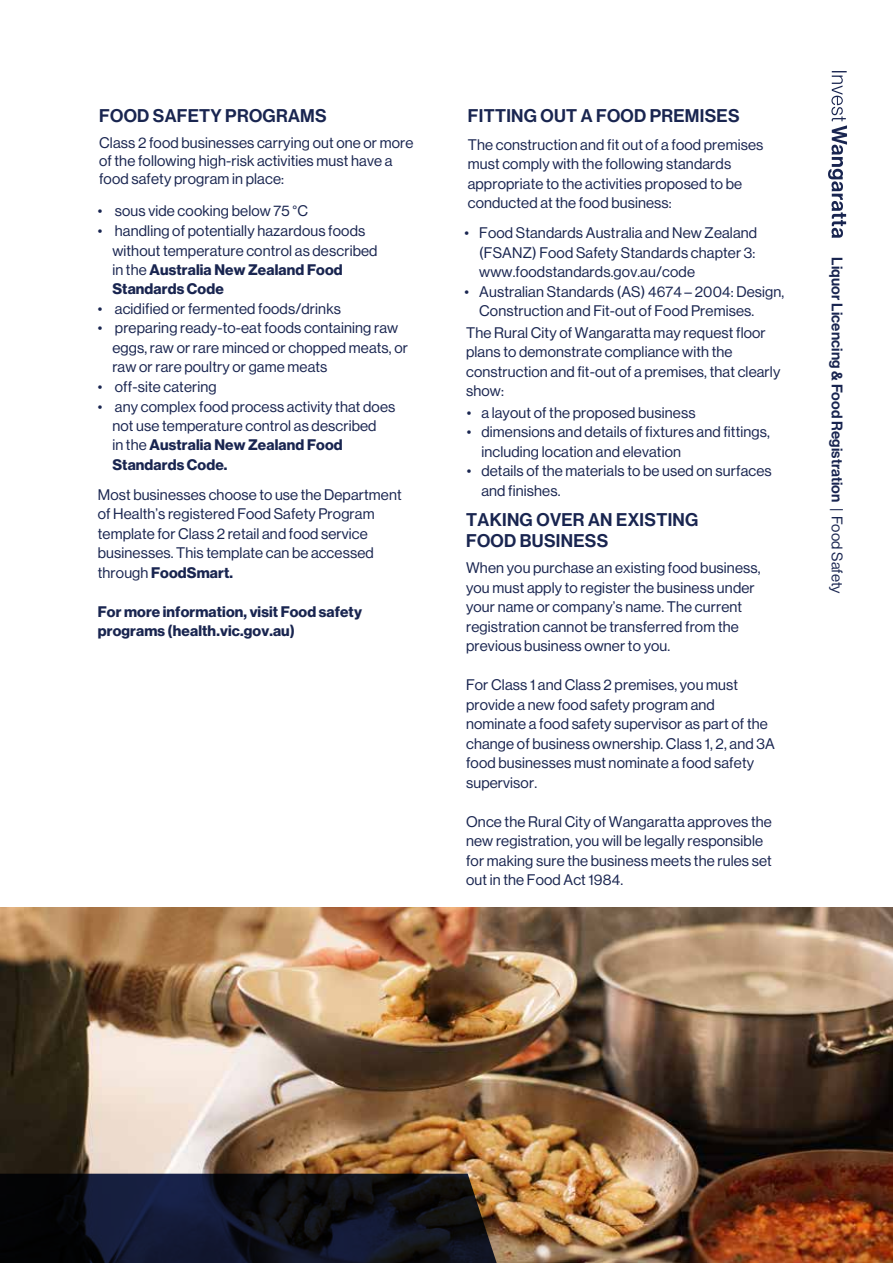
<style>
.page{position:relative;width:893px;height:1263px;background:#fff}
.page>*{position:absolute;margin:0;border:0;box-sizing:border-box;transform-origin:0 0}
.t1{font:18px/21px "N Haas Grotesk DS Pro 65 Md";letter-spacing:.015em;color:#192550}
.t2{font:15px/19.5px "N Haas Grotesk DS Pro 55 Rg";letter-spacing:.01em;color:#192550}
.t3{font:15px/19.6px "N Haas Grotesk DS Pro 75 Bd";letter-spacing:.01em;color:#192550}
.t4{font:15px "N Haas Grotesk DS Pro 65 Md";letter-spacing:.01em;color:#192550}
.s1{font-family:"N Haas Grotesk DS Pro 55 Rg"}
</style>
<div class="page">
<img style="left:0;top:908px;width:893px;height:355px">
<img style="left:0;top:1174px;width:828px;height:89px">
<svg style="left:828px;top:71px;width:19px;height:167px"></svg>
<p class="t1" style="left:99px;top:106px;width:229px">FOOD SAFETY PROGRAMS</p>
<p class="t2" style="left:99px;top:134px;width:316px;line-height:18px">Class 2 food businesses carrying out one or more of the following high-risk activities must have a food safety program in place:</p>
<p class="t2" style="left:98px;top:201px;width:212px">• sous vide cooking below 75 °C</p>
<p class="t2" style="left:112px;top:221px;width:267px;text-indent:-15px">• handling of potentially hazardous foods without temperature control as described</p>
<p class="t3" style="left:112px;top:260px;width:232px"><span class="s1">in the</span> Australia New Zealand Food<br>Standards Code</p>
<p class="t2" style="left:98px;top:299px;width:245px">• acidified or fermented foods/drinks</p>
<p class="t2" style="left:112px;top:318px;width:297px;text-indent:-15px">• preparing ready-to-eat foods containing raw eggs, raw or rare minced or chopped meats, or raw or rare poultry or game meats</p>
<p class="t2" style="left:98px;top:377px;width:120px">• off-site catering</p>
<p class="t2" style="left:98px;top:397px;width:299px;text-align:center">• any complex food process activity that does not use temperature control as described</p>
<p class="t3" style="left:112px;top:435px;width:232px"><span class="s1">in the</span> Australia New Zealand Food<br>Standards Code.</p>
<p class="t2" style="left:98px;top:485px;width:305px">Most businesses choose to use the Department of Health’s registered Food Safety Program template for Class 2 retail and food service businesses. This template can be accessed</p>
<p class="t3" style="left:98px;top:563px;width:137px"><span class="s1">through</span> FoodSmart.</p>
<p class="t3" style="left:98px;top:602px;width:266px">For more information, visit Food safety programs (health.vic.gov.au)</p>
<p class="t1" style="left:468px;top:106px;width:273px">FITTING OUT A FOOD PREMISES</p>
<p class="t2" style="left:468px;top:135px;width:297px">The construction and fit out of a food premises must comply with the following standards appropriate to the activities proposed to be conducted at the food business:</p>
<p class="t2" style="left:479px;top:223px;width:280px;text-indent:-15px">• Food Standards Australia and New Zealand (FSANZ) Food Safety Standards chapter 3: www.foodstandards.gov.au/code</p>
<p class="t2" style="left:479px;top:282px;width:307px;text-indent:-15px">• Australian Standards (AS) 4674 – 2004: Design,<br>Construction and Fit-out of Food Premises.</p>
<p class="t2" style="left:466px;top:323px;width:316px">The Rural City of Wangaratta may request floor plans to demonstrate compliance with the construction and fit-out of a premises, that clearly show:</p>
<p class="t2" style="left:467px;top:403px;width:230px">• a layout of the proposed business</p>
<p class="t2" style="left:481px;top:422px;width:290px;text-indent:-15px">• dimensions and details of fixtures and fittings, including location and elevation</p>
<p class="t2" style="left:481px;top:461px;width:292px;text-indent:-15px">• details of the materials to be used on surfaces and finishes.</p>
<p class="t1" style="left:466px;top:509px;width:234px">TAKING OVER AN EXISTING<br>FOOD BUSINESS</p>
<p class="t2" style="left:466px;top:558px;width:296px">When you purchase an existing food business, you must apply to register the business under your name or company’s name. The current registration cannot be transferred from the previous business owner to you.</p>
<p class="t2" style="left:466px;top:675px;width:310px">For Class 1 and Class 2 premises, you must provide a new food safety program and nominate a food safety supervisor as part of the change of business ownership. Class 1, 2, and 3A food businesses must nominate a food safety supervisor.</p>
<p class="t2" style="left:466px;top:812px;width:307px">Once the Rural City of Wangaratta approves the new registration, you will be legally responsible for making sure the business meets the rules set out in the Food Act 1984.</p>
<p class="t4" style="left:846px;top:257px;width:338px;rotate:90deg">Liquor Licencing &amp; Food Registration <span class="s1">| Food Safety</span></p>
</div>
